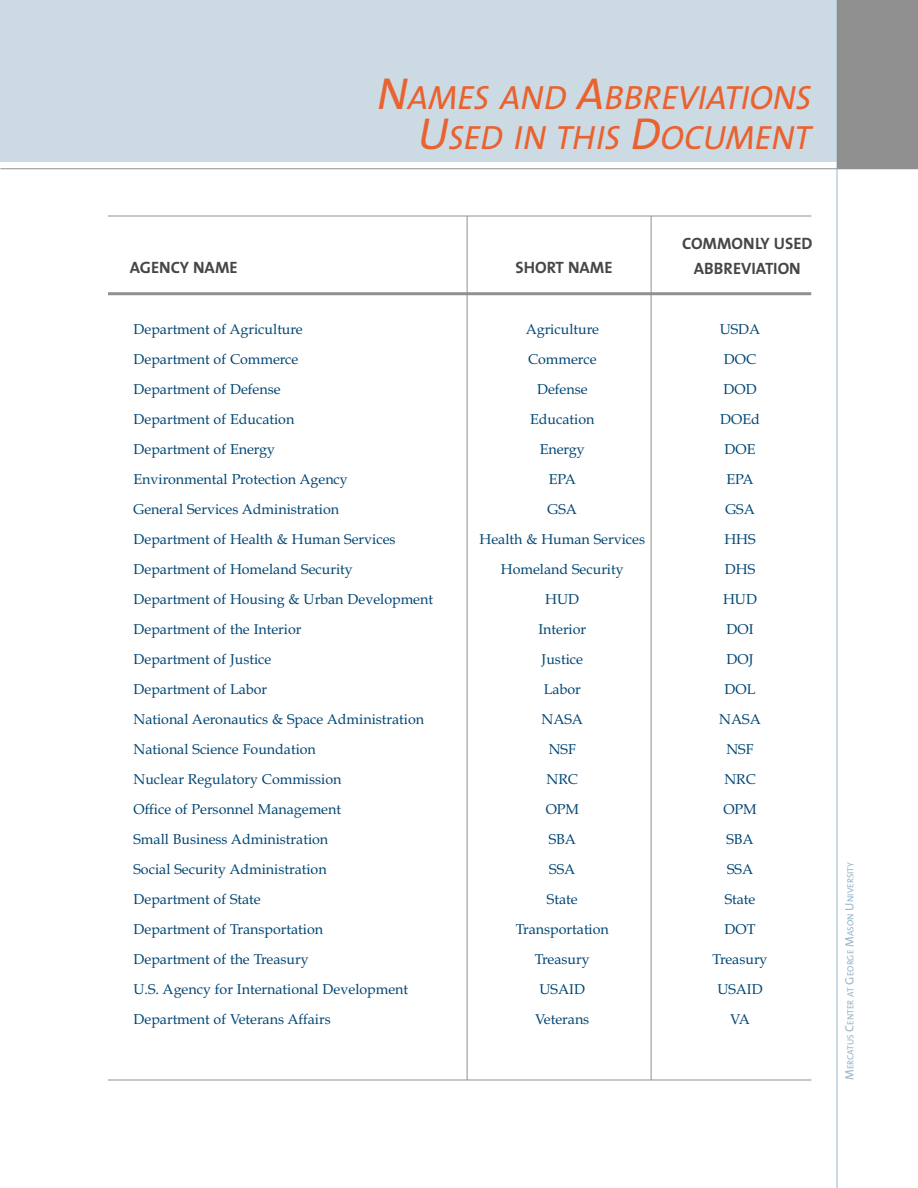
<style>
.page{position:relative;width:918px;height:1188px;background:#fff}
.page>*{position:absolute;margin:0;border:0;box-sizing:border-box;transform-origin:0 0}
.t1{font:italic 33.75px/40.5px "The Sans Caps";color:#e9622f;text-align:right}
.t2{font:700 16.5px/25.5px "The Sans";color:#454746;text-align:center}
.t3{font:14.25px "Book Antiqua";color:#004573}
.t4{font:9px "The Sans";color:#99b5c7}
.s1{font-size:45px}
.s2{font-size:12px}
</style>
<div class="page">
<div style="left:0;top:0;width:918px;height:162px;background:#ccdae3"></div>
<hr style="left:0;top:168px;width:918px;height:1px;background:#909090">
<hr style="left:837px;top:0;width:1px;height:1188px;background:#99b5c7">
<div style="left:837px;top:0;width:81px;height:169px;background:#909090"></div>
<hr style="left:108px;top:216px;width:703px;height:1px;background:#909090">
<hr style="left:108px;top:292px;width:703px;height:3px;background:#909090">
<hr style="left:108px;top:1080px;width:703px;height:1px;background:#909090">
<hr style="left:467px;top:216px;width:1px;height:864px;background:#909090">
<hr style="left:651px;top:216px;width:1px;height:864px;background:#909090">
<h1 class="t1" style="left:377px;top:80px;width:436px"><span class="s1">N</span>AMES AND <span class="s1">A</span>BBREVIATIONS<br><span class="s1">U</span>SED IN THIS <span class="s1">D</span>OCUMENT</h1>
<p class="t2" style="left:130px;top:257px;width:109px">AGENCY NAME</p>
<p class="t2" style="left:515px;top:257px;width:99px">SHORT NAME</p>
<p class="t2" style="left:682px;top:232px;width:132px">COMMONLY USED<br>ABBREVIATION</p>
<p class="t3" style="left:134px;top:321px;width:171px">Department of Agriculture</p>
<p class="t3" style="left:526px;top:321px;width:75px">Agriculture</p>
<p class="t3" style="left:720px;top:321px;width:42px">USDA</p>
<p class="t3" style="left:134px;top:351px;width:166px">Department of Commerce</p>
<p class="t3" style="left:528px;top:351px;width:70px">Commerce</p>
<p class="t3" style="left:724px;top:351px;width:34px">DOC</p>
<p class="t3" style="left:134px;top:381px;width:149px">Department of Defense</p>
<p class="t3" style="left:537px;top:381px;width:52px">Defense</p>
<p class="t3" style="left:723px;top:381px;width:35px">DOD</p>
<p class="t3" style="left:134px;top:411px;width:162px">Department of Education</p>
<p class="t3" style="left:530px;top:411px;width:66px">Education</p>
<p class="t3" style="left:720px;top:411px;width:41px">DOEd</p>
<p class="t3" style="left:134px;top:441px;width:143px">Department of Energy</p>
<p class="t3" style="left:540px;top:441px;width:47px">Energy</p>
<p class="t3" style="left:725px;top:441px;width:32px">DOE</p>
<p class="t3" style="left:134px;top:471px;width:216px">Environmental Protection Agency</p>
<p class="t3" style="left:549px;top:471px;width:29px">EPA</p>
<p class="t3" style="left:727px;top:471px;width:29px">EPA</p>
<p class="t3" style="left:134px;top:501px;width:207px">General Services Administration</p>
<p class="t3" style="left:548px;top:501px;width:31px">GSA</p>
<p class="t3" style="left:725px;top:501px;width:31px">GSA</p>
<p class="t3" style="left:134px;top:531px;width:264px">Department of Health &amp; Human Services</p>
<p class="t3" style="left:480px;top:531px;width:167px">Health &amp; Human Services</p>
<p class="t3" style="left:724px;top:531px;width:33px">HHS</p>
<p class="t3" style="left:134px;top:561px;width:221px">Department of Homeland Security</p>
<p class="t3" style="left:501px;top:561px;width:124px">Homeland Security</p>
<p class="t3" style="left:725px;top:561px;width:32px">DHS</p>
<p class="t3" style="left:134px;top:591px;width:301px">Department of Housing &amp; Urban Development</p>
<p class="t3" style="left:545px;top:591px;width:35px">HUD</p>
<p class="t3" style="left:723px;top:591px;width:35px">HUD</p>
<p class="t3" style="left:134px;top:621px;width:169px">Department of the Interior</p>
<p class="t3" style="left:538px;top:621px;width:49px">Interior</p>
<p class="t3" style="left:727px;top:621px;width:29px">DOI</p>
<p class="t3" style="left:134px;top:651px;width:139px">Department of Justice</p>
<p class="t3" style="left:542px;top:651px;width:43px">Justice</p>
<p class="t3" style="left:727px;top:651px;width:28px">DOJ</p>
<p class="t3" style="left:134px;top:681px;width:135px">Department of Labor</p>
<p class="t3" style="left:544px;top:681px;width:39px">Labor</p>
<p class="t3" style="left:725px;top:681px;width:32px">DOL</p>
<p class="t3" style="left:134px;top:711px;width:292px">National Aeronautics &amp; Space Administration</p>
<p class="t3" style="left:542px;top:711px;width:43px">NASA</p>
<p class="t3" style="left:719px;top:711px;width:43px">NASA</p>
<p class="t3" style="left:134px;top:741px;width:184px">National Science Foundation</p>
<p class="t3" style="left:549px;top:741px;width:29px">NSF</p>
<p class="t3" style="left:726px;top:741px;width:29px">NSF</p>
<p class="t3" style="left:134px;top:771px;width:209px">Nuclear Regulatory Commission</p>
<p class="t3" style="left:547px;top:771px;width:33px">NRC</p>
<p class="t3" style="left:724px;top:771px;width:33px">NRC</p>
<p class="t3" style="left:134px;top:801px;width:209px">Office of Personnel Management</p>
<p class="t3" style="left:546px;top:801px;width:35px">OPM</p>
<p class="t3" style="left:723px;top:801px;width:35px">OPM</p>
<p class="t3" style="left:134px;top:831px;width:196px">Small Business Administration</p>
<p class="t3" style="left:549px;top:831px;width:29px">SBA</p>
<p class="t3" style="left:726px;top:831px;width:29px">SBA</p>
<p class="t3" style="left:134px;top:861px;width:195px">Social Security Administration</p>
<p class="t3" style="left:549px;top:861px;width:28px">SSA</p>
<p class="t3" style="left:727px;top:861px;width:28px">SSA</p>
<p class="t3" style="left:134px;top:891px;width:129px">Department of State</p>
<p class="t3" style="left:547px;top:891px;width:32px">State</p>
<p class="t3" style="left:725px;top:891px;width:32px">State</p>
<p class="t3" style="left:134px;top:921px;width:191px">Department of Transportation</p>
<p class="t3" style="left:516px;top:921px;width:95px">Transportation</p>
<p class="t3" style="left:725px;top:921px;width:32px">DOT</p>
<p class="t3" style="left:134px;top:951px;width:177px">Department of the Treasury</p>
<p class="t3" style="left:535px;top:951px;width:56px">Treasury</p>
<p class="t3" style="left:713px;top:951px;width:56px">Treasury</p>
<p class="t3" style="left:134px;top:981px;width:276px">U.S. Agency for International Development</p>
<p class="t3" style="left:540px;top:981px;width:47px">USAID</p>
<p class="t3" style="left:717px;top:981px;width:47px">USAID</p>
<p class="t3" style="left:134px;top:1011px;width:199px">Department of Veterans Affairs</p>
<p class="t3" style="left:535px;top:1011px;width:56px">Veterans</p>
<p class="t3" style="left:730px;top:1011px;width:21px">VA</p>
<p class="t4" style="left:847px;top:1080px;width:219px;rotate:-90deg"><span class="s2">M</span>ERCATUS <span class="s2">C</span>ENTER AT <span class="s2">G</span>EORGE <span class="s2">M</span>ASON <span class="s2">U</span>NIVERSITY</p>
</div>
